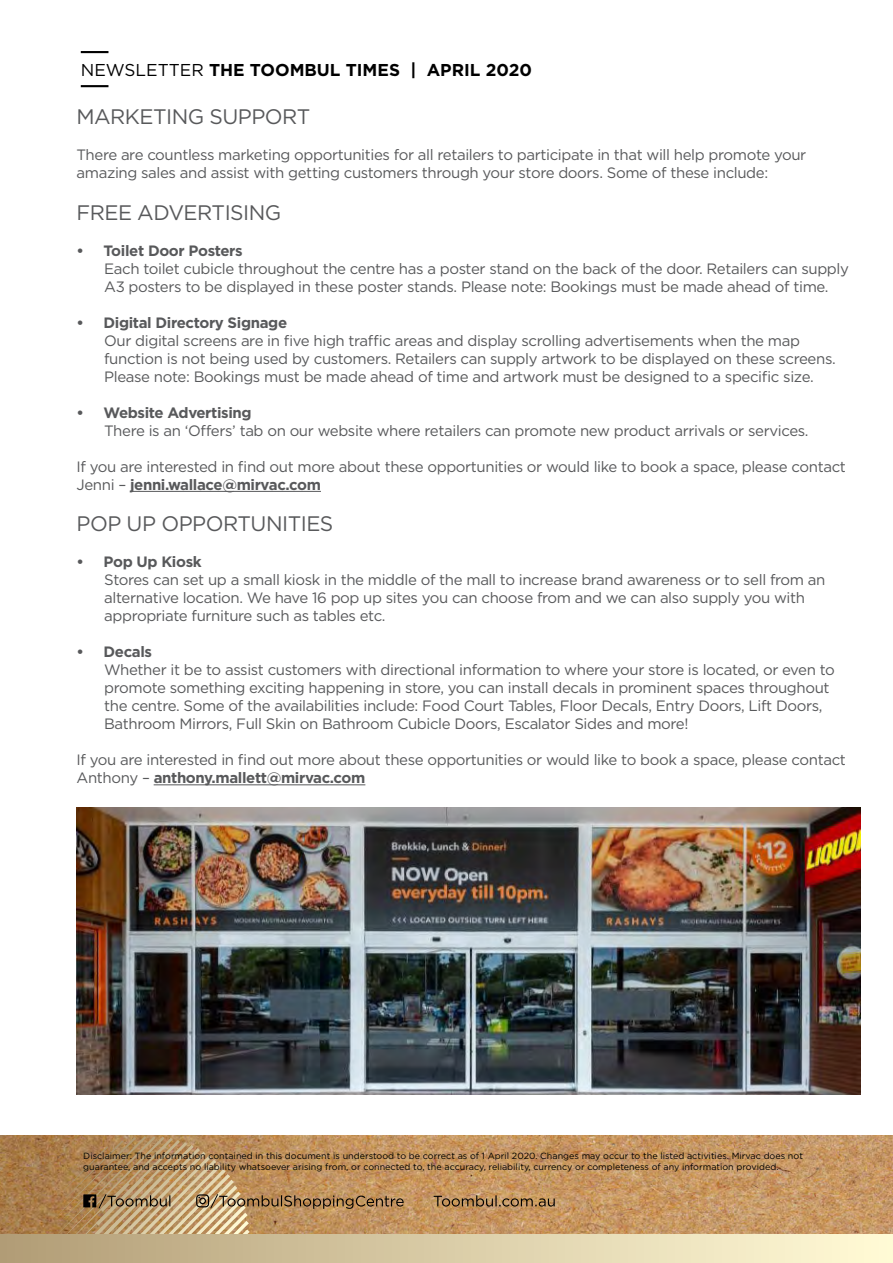
<style>
.page{position:relative;width:893px;height:1263px;background:#fff}
.page>*{position:absolute;margin:0;border:0;box-sizing:border-box;transform-origin:0 0}
.t1{font:21px "Gotham";letter-spacing:-.025em;color:#58595b}
.t2{font:700 17.1px "Gotham";color:#000}
.t3{font:15px/18px "Gotham";letter-spacing:-.025em;color:#58595b}
.t4{font:700 15px "Gotham";letter-spacing:-.025em;color:#58595b}
.t5{font:9px/10.8px "Gotham";color:#000}
.s1{font-weight:400}
.s2{font-weight:700}
</style>
<div class="page">
<hr style="left:81px;top:85px;width:27px;height:2px;background:#000">
<hr style="left:81px;top:51px;width:27px;height:2px;background:#000">
<hr style="left:154px;top:784px;width:211px;height:1px;background:#58595b">
<hr style="left:130px;top:491px;width:191px;height:1px;background:#58595b">
<img style="left:77px;top:808px;width:783px;height:287px">
<img style="left:0;top:1135px;width:893px;height:99px">
<svg style="left:0;top:1234px;width:893px;height:29px;background:#e6dab6"></svg>
<svg style="left:434px;top:1195px;width:121px;height:11px"></svg>
<svg style="left:54px;top:1136px;width:350px;height:127px;background:#bc9a6c"></svg>
<p class="t2" style="left:81px;top:59px;width:453px"><span class="s1">NEWSLETTER</span> THE TOOMBUL TIMES | APRIL 2020</p>
<h1 class="t1" style="left:77px;top:104px;width:235px">MARKETING SUPPORT</h1>
<p class="t3" style="left:77px;top:146px;width:731px">There are countless marketing opportunities for all retailers to participate in that will help promote your amazing sales and assist with getting customers through your store doors. Some of these include:</p>
<h1 class="t1" style="left:77px;top:199px;width:206px">FREE ADVERTISING</h1>
<p class="t4" style="left:77px;top:241px;width:168px">• Toilet Door Posters</p>
<p class="t3" style="left:104px;top:259px;width:746px">Each toilet cubicle throughout the centre has a poster stand on the back of the door. Retailers can supply<br>A3 posters to be displayed in these poster stands. Please note: Bookings must be made ahead of time.</p>
<p class="t4" style="left:77px;top:313px;width:212px">• Digital Directory Signage</p>
<p class="t3" style="left:104px;top:331px;width:733px">Our digital screens are in five high traffic areas and display scrolling advertisements when the map function is not being used by customers. Retailers can supply artwork to be displayed on these screens.<br>Please note: Bookings must be made ahead of time and artwork must be designed to a specific size.</p>
<p class="t4" style="left:77px;top:403px;width:177px">• Website Advertising</p>
<p class="t3" style="left:104px;top:421px;width:706px">There is an ‘Offers’ tab on our website where retailers can promote new product arrivals or services.</p>
<p class="t3" style="left:77px;top:457px;width:771px">If you are interested in find out more about these opportunities or would like to book a space, please contact<br>Jenni – <span class="s2">jenni.wallace@mirvac.com</span></p>
<h1 class="t1" style="left:77px;top:510px;width:258px">POP UP OPPORTUNITIES</h1>
<p class="t4" style="left:77px;top:552px;width:127px">• Pop Up Kiosk</p>
<p class="t3" style="left:104px;top:571px;width:723px">Stores can set up a small kiosk in the middle of the mall to increase brand awareness or to sell from an alternative location. We have 16 pop up sites you can choose from and we can also supply you with appropriate furniture such as tables etc.</p>
<p class="t4" style="left:77px;top:642px;width:77px">• Decals</p>
<p class="t3" style="left:104px;top:661px;width:732px">Whether it be to assist customers with directional information to where your store is located, or even to promote something exciting happening in store, you can install decals in prominent spaces throughout the centre. Some of the availabilities include: Food Court Tables, Floor Decals, Entry Doors, Lift Doors, Bathroom Mirrors, Full Skin on Bathroom Cubicle Doors, Escalator Sides and more!</p>
<p class="t3" style="left:77px;top:751px;width:771px">If you are interested in find out more about these opportunities or would like to book a space, please contact<br>Anthony – <span class="s2">anthony.mallett@mirvac.com</span></p>
<p class="t5" style="left:83px;top:1150px;width:721px">Disclaimer: The information contained in this document is understood to be correct as of 1 April 2020. Changes may occur to the listed activities. Mirvac does not guarantee, and accepts no liability whatsoever arising from, or connected to, the accuracy, reliability, currency or completeness of any information provided.</p>
</div>
